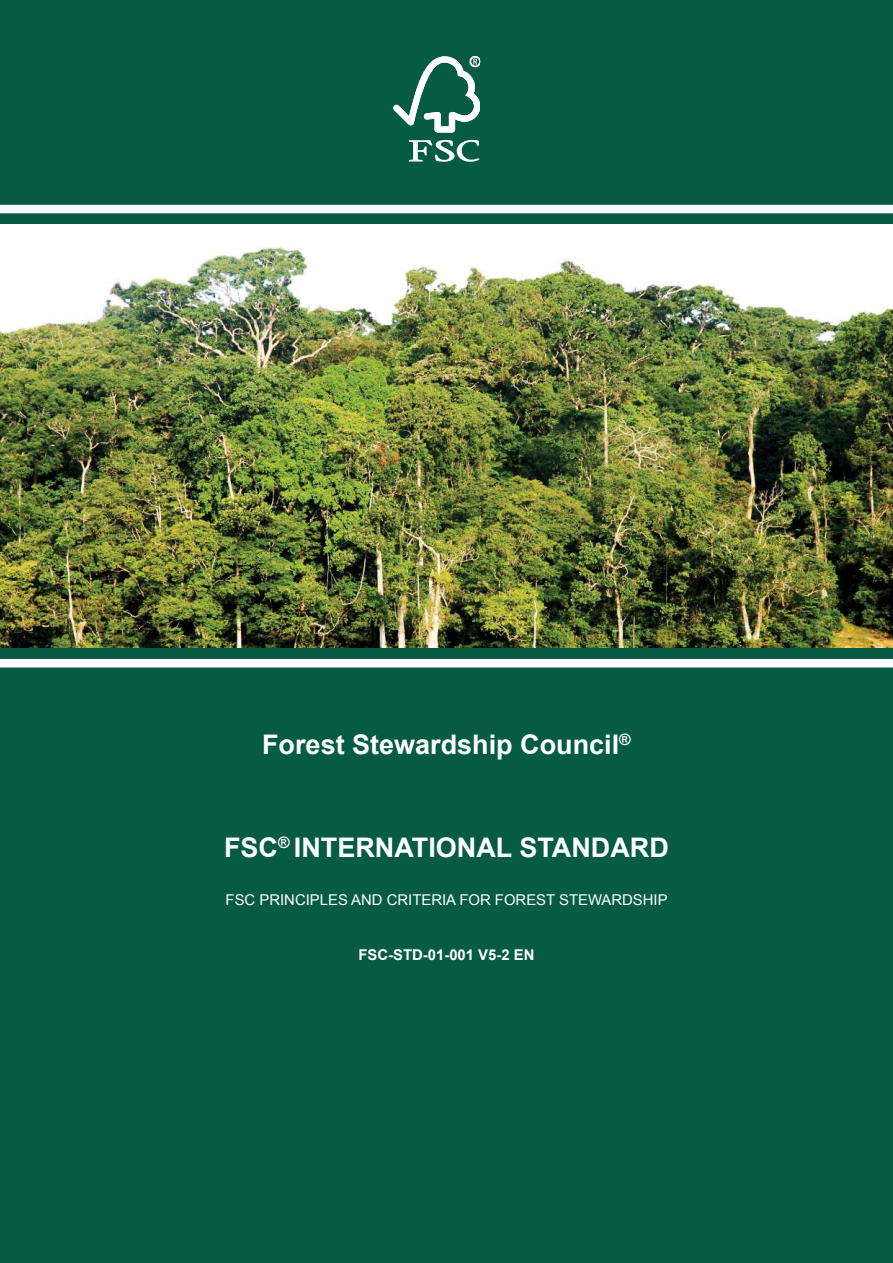
<style>
.page{position:relative;width:893px;height:1263px;background:#055c42}
.page>*{position:absolute;margin:0;border:0;box-sizing:border-box;transform-origin:0 0}
.t1{font:700 27px "Arial";color:#fff}
.t2{font:14.85px "Arial";color:#fff}
.t3{font:700 14.85px "Arial";color:#fff}
</style>
<div class="page">
<img style="left:0;top:224px;width:893px;height:424px">
<div style="left:0;top:205px;width:893px;height:8px;background:#fff"></div>
<div style="left:0;top:659px;width:893px;height:8px;background:#fff"></div>
<svg style="left:409px;top:140px;width:70px;height:22px"></svg>
<svg style="left:393px;top:56px;width:87px;height:77px"></svg>
<p class="t1" style="left:262px;top:734px;width:370px">Forest Stewardship Council<sup>®</sup></p>
<p class="t1" style="left:224px;top:837px;width:446px">FSC<sup>®</sup> INTERNATIONAL STANDARD</p>
<p class="t2" style="left:226px;top:894px;width:443px">FSC PRINCIPLES AND CRITERIA FOR FOREST STEWARDSHIP</p>
<p class="t3" style="left:358px;top:949px;width:177px">FSC-STD-01-001 V5-2 EN</p>
</div>
